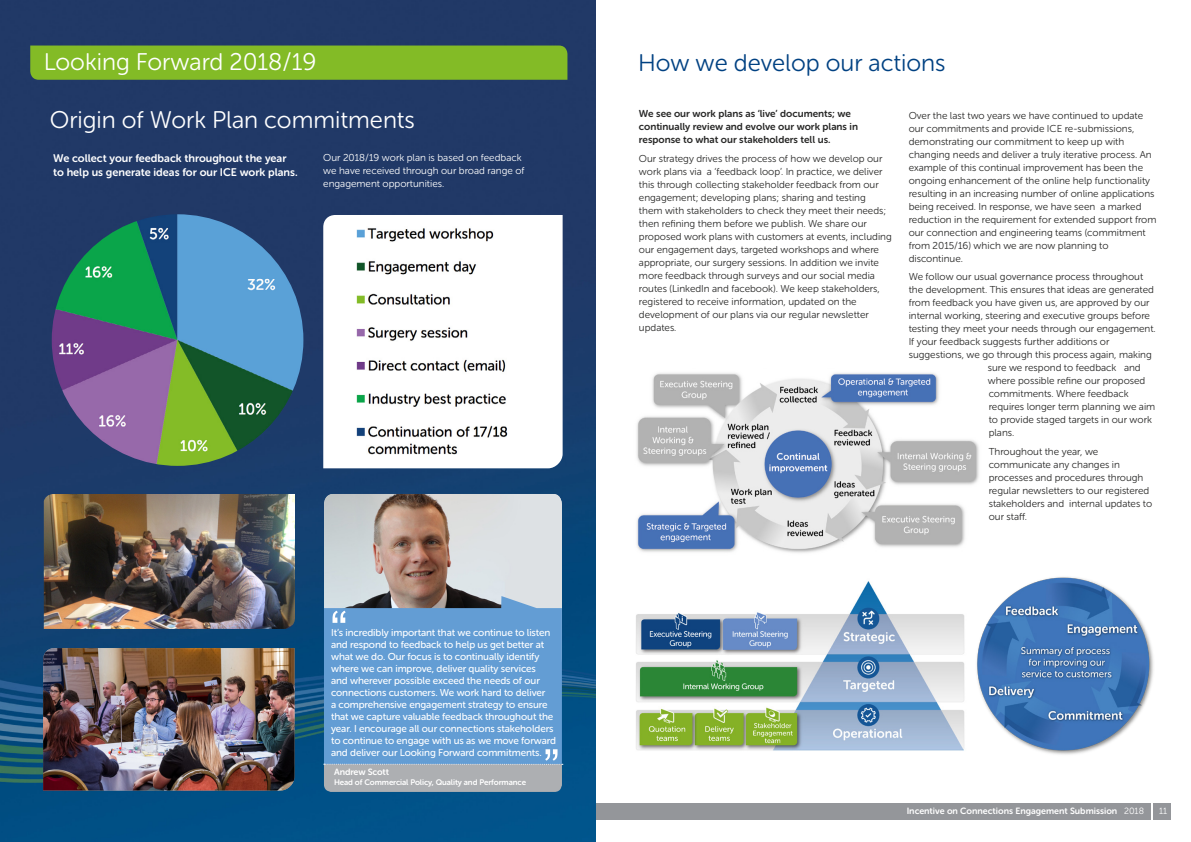
<style>
.page{position:relative;width:1191px;height:842px;background:#fff}
.page>*{position:absolute;margin:0;border:0;box-sizing:border-box;transform-origin:0 0}
.Blue_titles{font:24px "Museo Sans Rounded 300";color:#fff}
.Blue_titles-2{font:24px "Museo Sans Rounded 300";color:#004182}
.smaller-body-text{font:11px/14px "Museo Sans Rounded 700";color:#fff}
.smaller-body-text-2{font:10px/13px "Museo Sans Rounded 300";color:#282827}
.Sub_text_intro{font:10px/12px "Museo Sans Rounded 500";letter-spacing:-.01em;color:#fff}
.smaller-body-text-3{font:10px/13px "Museo Sans Rounded 700";color:#282827}
.smaller-body-text-4{font:10px/13px "Museo Sans Rounded 300";color:#fff}
.t1{font:9px "Museo Sans Rounded 700";color:#fff}
.t2{font:9px "Museo Sans Rounded 300";color:#fff}
.t3{font:8px "Museo Sans Rounded 700";letter-spacing:-.01em;color:#fff}
.s1{font-family:"Museo Sans Rounded 300"}
</style>
<div class="page">
<div style="left:1153px;top:803px;width:17px;height:17px;background:#94969a"></div>
<div style="left:20px;top:803px;width:1130px;height:17px;background:#94969a"></div>
<img style="left:0;top:0;width:595px;height:842px">
<svg style="left:323px;top:215px;width:239px;height:253px"></svg>
<img style="left:636px;top:581px;width:329px;height:170px">
<img style="left:637px;top:373px;width:342px;height:180px">
<img style="left:976px;top:577px;width:178px;height:178px">
<img style="left:335px;top:225px;width:173px;height:236px">
<img style="left:52px;top:214px;width:251px;height:252px;border-radius:126px">
<div style="left:30px;top:46px;width:537px;height:34px;background:#83bb26"></div>
<img style="left:324px;top:494px;width:238px;height:102px">
<svg style="left:324px;top:596px;width:238px;height:153px;background:#659bce"></svg>
<svg style="left:324px;top:749px;width:239px;height:43px;background:#93a9be"></svg>
<svg style="left:332px;top:611px;width:14px;height:12px"></svg>
<img style="left:44px;top:494px;width:251px;height:135px">
<img style="left:43px;top:648px;width:251px;height:142px">
<p class="Blue_titles" style="left:44px;top:49px;width:274px">Looking Forward 2018/19</p>
<p class="Blue_titles-2" style="left:638px;top:49px;width:309px">How we develop our actions</p>
<p class="Blue_titles" style="left:50px;top:107px;width:367px">Origin of Work Plan commitments</p>
<p class="smaller-body-text-3" style="left:639px;top:107px;width:221px">We see our work plans as ‘live’ documents; we continually review and evolve our work plans in response to what our stakeholders tell us.</p>
<p class="smaller-body-text-2" style="left:639px;top:152px;width:254px">Our strategy drives the process of how we develop our work plans via a ‘feedback loop’. In practice, we deliver this through collecting stakeholder feedback from our engagement; developing plans; sharing and testing them with stakeholders to check they meet their needs; then refining them before we publish. We share our proposed work plans with customers at events, including our engagement days, targeted workshops and where appropriate, our surgery sessions. In addition we invite more feedback through surveys and our social media routes (LinkedIn and facebook). We keep stakeholders, registered to receive information, updated on the development of our plans via our regular newsletter updates.</p>
<p class="smaller-body-text" style="left:53px;top:151px;width:246px">We collect your feedback throughout the year to help us generate ideas for our ICE work plans.</p>
<p class="smaller-body-text-4" style="left:323px;top:151px;width:203px">Our 2018/19 work plan is based on feedback we have received through our broad range of engagement opportunities.</p>
<p class="smaller-body-text-2" style="left:908px;top:109px;width:249px">Over the last two years we have continued to update our commitments and provide ICE re-submissions, demonstrating our commitment to keep up with changing needs and deliver a truly iterative process. An example of this continual improvement has been the ongoing enhancement of the online help functionality resulting in an increasing number of online applications being received. In response, we have seen a marked reduction in the requirement for extended support from our connection and engineering teams (commitment from 2015/16) which we are now planning to discontinue.</p>
<p class="smaller-body-text-2" style="left:908px;top:271px;width:236px">We follow our usual governance process throughout</p>
<p class="smaller-body-text-2" style="left:908px;top:284px;width:247px">the development. This ensures that ideas are generated</p>
<p class="smaller-body-text-2" style="left:908px;top:297px;width:242px">from feedback you have given us, are approved by our</p>
<p class="smaller-body-text-2" style="left:908px;top:310px;width:243px">internal working, steering and executive groups before</p>
<p class="smaller-body-text-2" style="left:908px;top:323px;width:249px">testing they meet your needs through our engagement.</p>
<p class="smaller-body-text-2" style="left:908px;top:336px;width:202px">If your feedback suggests further additions or</p>
<p class="smaller-body-text-2" style="left:908px;top:349px;width:245px">suggestions, we go through this process again, making</p>
<p class="smaller-body-text-2" style="left:987px;top:362px;width:154px">sure we respond to feedback and</p>
<p class="smaller-body-text-2" style="left:987px;top:375px;width:159px">where possible refine our proposed</p>
<p class="smaller-body-text-2" style="left:988px;top:388px;width:141px">commitments. Where feedback</p>
<p class="smaller-body-text-2" style="left:988px;top:401px;width:168px">requires longer term planning we aim</p>
<p class="smaller-body-text-2" style="left:988px;top:414px;width:165px">to provide staged targets in our work</p>
<p class="smaller-body-text-2" style="left:988px;top:427px;width:27px">plans.</p>
<p class="smaller-body-text-2" style="left:988px;top:445px;width:165px">Throughout the year, we communicate any changes in processes and procedures through regular newsletters to our registered stakeholders and internal updates to our staff.</p>
<p class="Sub_text_intro" style="left:331px;top:626px;width:226px">It’s incredibly important that we continue to listen and respond to feedback to help us get better at what we do. Our focus is to continually identify where we can improve, deliver quality services<br>and wherever possible exceed the needs of our connections customers. We work hard to deliver<br>a comprehensive engagement strategy to ensure that we capture valuable feedback throughout the year. I encourage all our connections stakeholders to continue to engage with us as we move forward and deliver our Looking Forward commitments.</p>
<p class="t1" style="left:334px;top:767px;width:56px">Andrew Scott</p>
<p class="t3" style="left:334px;top:777px;width:193px">Head of Commercial Policy, Quality and Performance</p>
<p class="t1" style="left:906px;top:806px;width:239px">Incentive on Connections Engagement Submission <span class="s1">2018</span></p>
<p class="t2" style="left:1159px;top:806px;width:10px">11</p>
</div>
